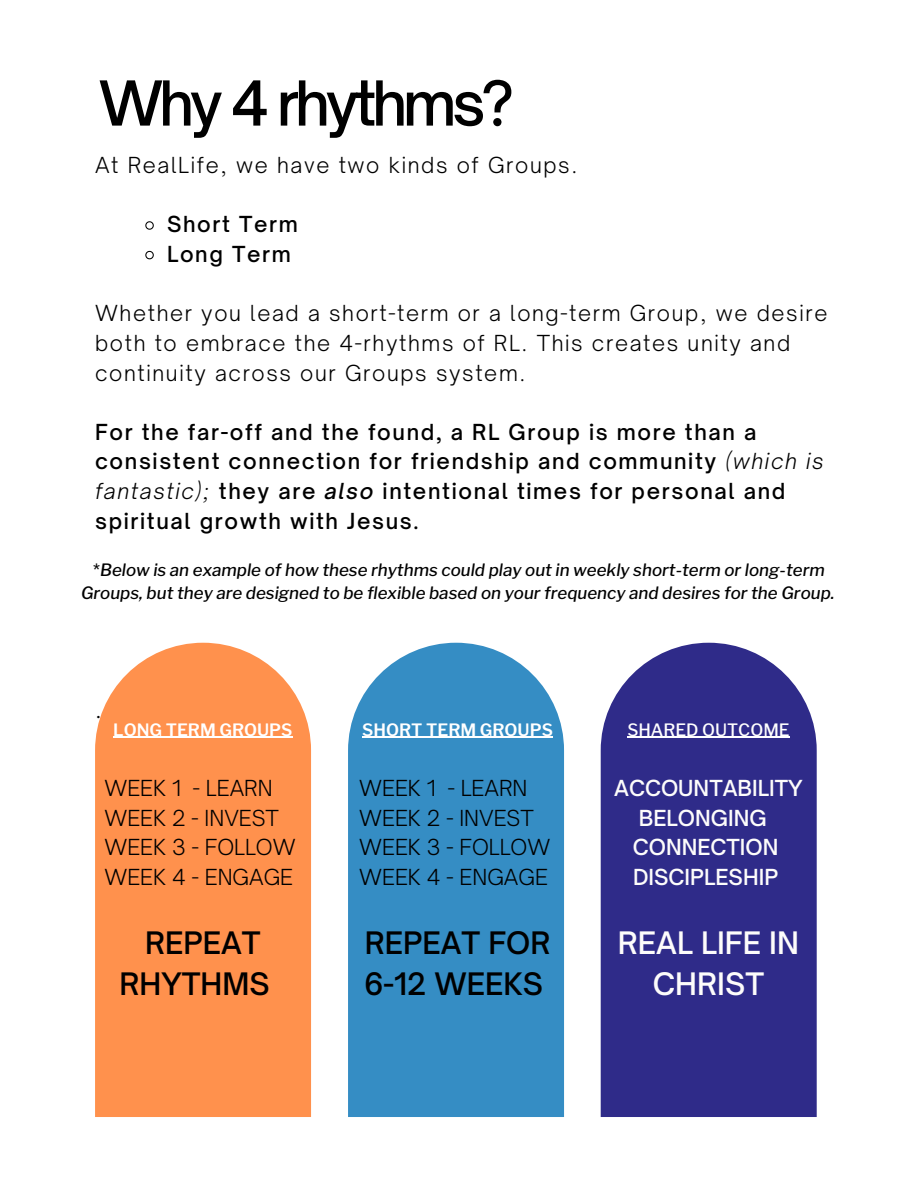
<style>
.page{position:relative;width:918px;height:1188px;background:#fff}
.page>*{position:absolute;margin:0;border:0;box-sizing:border-box;transform-origin:0 0}
.t1{font:500 59.25px "Open Sauce One";letter-spacing:-.07em;color:#000}
.t2{font:500 29.7px/41.2px "Open Sauce One";color:#000;text-align:center}
.t3{font:500 29.7px/41.2px "Open Sauce One";color:#fdfcfb;text-align:center}
.t4{font:300 24px "Open Sauce One";color:#000}
.t5{font:500 21.15px/29.7px "Open Sauce One";letter-spacing:.075em;color:#000}
.t6{font:300 21.15px/29.7px "Open Sauce One";letter-spacing:.075em;color:#000}
.t7{font:300 21.15px "Open Sauce One";color:#000}
.t8{font:500 21.15px "Open Sauce One";color:#fdfcfb}
.t9{font:italic 500 16.95px/23.2px "Libre Franklin";color:#000;text-align:center}
.t10{font:600 16.95px "Libre Franklin";color:#fff}
.t11{font:500 16.95px "Libre Franklin";color:#fff}
.s1{font-weight:300;font-style:italic}
.s2{font-style:italic}
.s3{font-style:normal}
</style>
<div class="page">
<div style="left:348px;top:643px;width:216px;height:474px;background:#358dc4"></div>
<div style="left:95px;top:643px;width:216px;height:474px;background:#ff914d"></div>
<div style="left:601px;top:643px;width:216px;height:474px;background:#2f2b89"></div>
<hr style="left:362px;top:737px;width:191px;height:1px;background:#fff">
<hr style="left:627px;top:737px;width:163px;height:1px;background:#fff">
<hr style="left:113px;top:737px;width:180px;height:1px;background:#fff">
<svg style="left:145px;top:221px;width:9px;height:9px"></svg>
<svg style="left:145px;top:250px;width:9px;height:10px"></svg>
<p class="t1" style="left:99px;top:66px;width:417px">Why 4 rhythms?</p>
<p class="t6" style="left:95px;top:150px;width:484px">At RealLife, we have two kinds of Groups.</p>
<p class="t5" style="left:167px;top:209px;width:132px">Short Term</p>
<p class="t5" style="left:167px;top:239px;width:125px">Long Term</p>
<p class="t6" style="left:95px;top:298px;width:734px">Whether you lead a short-term or a long-term Group, we desire both to embrace the 4-rhythms of RL. This creates unity and continuity across our Groups system.</p>
<p class="t5" style="left:95px;top:417px;width:730px">For the far-off and the found, a RL Group is more than a consistent connection for friendship and community <span class="s1">(which is fantastic);</span> they are <span class="s2">also</span> intentional times for personal and spiritual growth with Jesus.</p>
<p class="t9" style="left:81px;top:558px;width:755px"><span class="s3">*</span>Below is an example of how these rhythms could play out in weekly short-term or long-term<br>Groups, but they are designed to be flexible based on your frequency and desires for the Group.</p>
<p class="t4" style="left:95px;top:694px;width:8px">.</p>
<p class="t10" style="left:113px;top:719px;width:181px">LONG TERM GROUPS</p>
<p class="t10" style="left:362px;top:719px;width:192px">SHORT TERM GROUPS</p>
<p class="t11" style="left:627px;top:719px;width:164px">SHARED OUTCOME</p>
<p class="t7" style="left:105px;top:775px;width:170px">WEEK 1 - LEARN</p>
<p class="t7" style="left:105px;top:805px;width:176px">WEEK 2 - INVEST</p>
<p class="t7" style="left:105px;top:834px;width:193px">WEEK 3 - FOLLOW</p>
<p class="t7" style="left:105px;top:864px;width:190px">WEEK 4 - ENGAGE</p>
<p class="t7" style="left:359px;top:775px;width:170px">WEEK 1 - LEARN</p>
<p class="t7" style="left:359px;top:805px;width:176px">WEEK 2 - INVEST</p>
<p class="t7" style="left:359px;top:834px;width:193px">WEEK 3 - FOLLOW</p>
<p class="t7" style="left:359px;top:864px;width:190px">WEEK 4 - ENGAGE</p>
<p class="t8" style="left:614px;top:775px;width:190px">ACCOUNTABILITY</p>
<p class="t8" style="left:639px;top:805px;width:129px">BELONGING</p>
<p class="t8" style="left:633px;top:834px;width:147px">CONNECTION</p>
<p class="t8" style="left:633px;top:864px;width:147px">DISCIPLESHIP</p>
<p class="t2" style="left:120px;top:922px;width:152px">REPEAT<br>RHYTHMS</p>
<p class="t2" style="left:364px;top:922px;width:188px;text-align:left">REPEAT FOR<br>6-12 WEEKS</p>
<p class="t3" style="left:618px;top:922px;width:183px">REAL LIFE IN<br>CHRIST</p>
</div>
